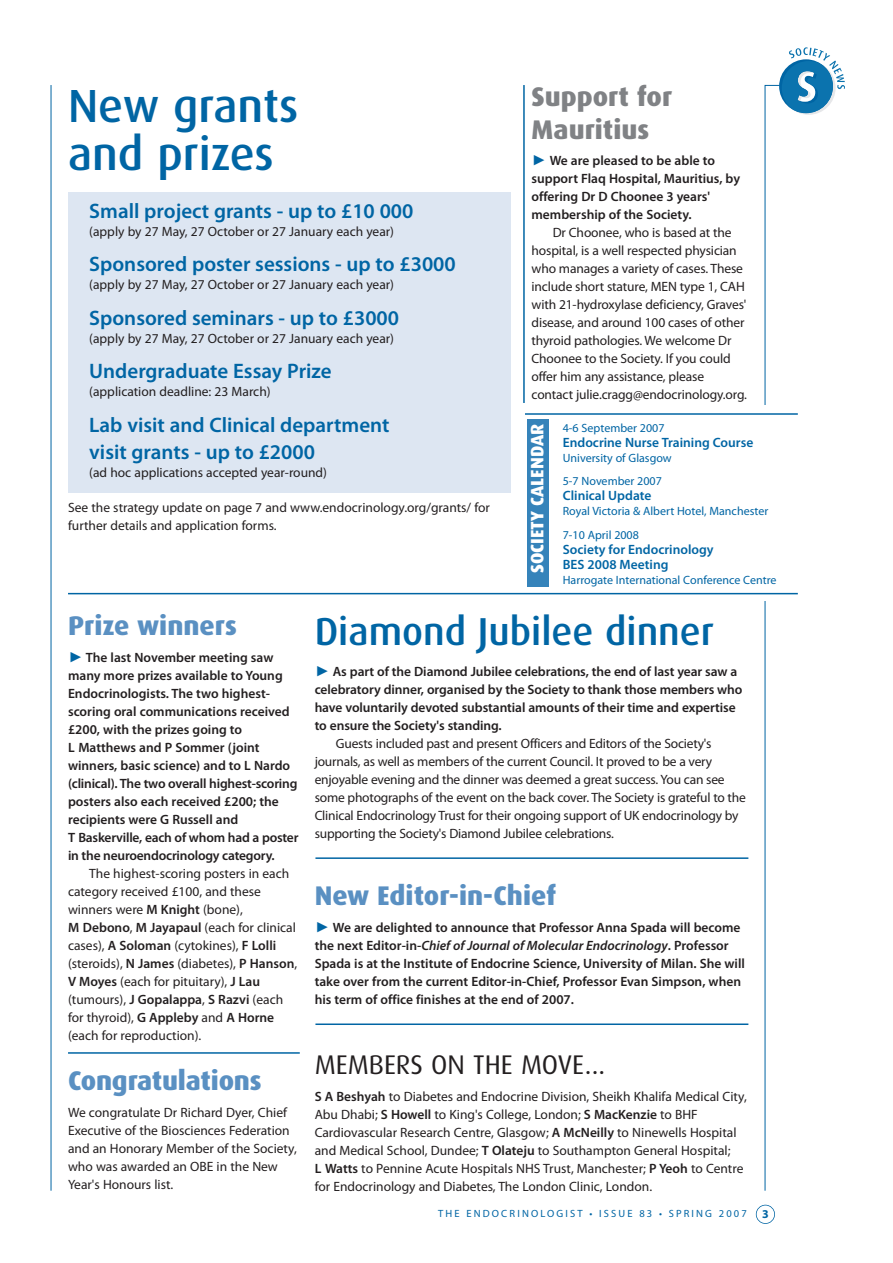
<style>
.page{position:relative;width:893px;height:1263px;background:#fff}
.page>*{position:absolute;margin:0;border:0;box-sizing:border-box;transform-origin:0 0}
.t1{font:500 46.5px/48px "Dax";color:#0065a4}
.t2{font:500 39px "Dax";color:#0065a4}
.t3{font:800 27px "Dax";letter-spacing:-.005em;color:#5a90c2}
.t4{font:800 27px/32.4px "Dax";color:#808285}
.t5{font:27px "Dax";color:#231f20}
.t6{font:600 21px/27px "Myriad Pro";color:#0065a4}
.t7{font:800 18px "Dax";color:#fff}
.t8{font:13.5px/18px "Myriad Pro";letter-spacing:-.005em;color:#231f20}
.t9{font:600 13.5px/18px "Myriad Pro";color:#231f20}
.t10{font:600 13.5px/15px "Myriad Pro";color:#0065a4}
.t11{font:12px/23.5px "Myriad Pro";color:#0065a4}
.t12{font:700 12px "Myriad Pro";color:#0065a4}
.t13{font:10.5px "Myriad Pro";letter-spacing:.205em;color:#0065a4}
.s1{font-weight:600}
.s2{font-style:italic}
</style>
<div class="page">
<div style="left:68px;top:193px;width:442px;height:300px;background:#dde6f2"></div>
<div style="left:756px;top:1205px;width:19px;height:19px;border:2px solid #0065a4;border-radius:50%"></div>
<svg style="left:764px;top:47px;width:81px;height:1144px"></svg>
<hr style="left:51px;top:85px;width:1px;height:1106px;background:#0065a4">
<hr style="left:523px;top:85px;width:2px;height:318px;background:#0065a4">
<div style="left:527px;top:419px;width:21px;height:168px;background:#3583ba"></div>
<hr style="left:525px;top:413px;width:273px;height:2px;background:#0065a4">
<hr style="left:68px;top:593px;width:730px;height:1px;background:#0065a4">
<hr style="left:315px;top:857px;width:433px;height:2px;background:#0065a4">
<hr style="left:315px;top:1023px;width:433px;height:2px;background:#0065a4">
<hr style="left:68px;top:1052px;width:232px;height:2px;background:#0065a4">
<h1 class="t1" style="left:68px;top:84px;width:232px">New grants and prizes</h1>
<h3 class="t6" style="left:89px;top:199px;width:326px">Small project grants - up to £10 000</h3>
<p class="t8" style="left:89px;top:223px;width:306px">(apply by 27 May, 27 October or 27 January each year)</p>
<h3 class="t6" style="left:89px;top:252px;width:368px">Sponsored poster sessions - up to £3000</h3>
<p class="t8" style="left:89px;top:277px;width:306px">(apply by 27 May, 27 October or 27 January each year)</p>
<h3 class="t6" style="left:89px;top:306px;width:311px">Sponsored seminars - up to £3000</h3>
<p class="t8" style="left:89px;top:330px;width:306px">(apply by 27 May, 27 October or 27 January each year)</p>
<h3 class="t6" style="left:89px;top:359px;width:244px">Undergraduate Essay Prize</h3>
<p class="t8" style="left:89px;top:384px;width:183px">(application deadline: 23 March)</p>
<h3 class="t6" style="left:89px;top:413px;width:302px">Lab visit and Clinical department visit grants - up to £2000</h3>
<p class="t8" style="left:89px;top:464px;width:239px">(ad hoc applications accepted year-round)</p>
<p class="t8" style="left:68px;top:499px;width:423px">See the strategy update on page 7 and www.endocrinology.org/grants/ for further details and application forms.</p>
<h3 class="t4" style="left:531px;top:82px;width:142px">Support for<br>Mauritius</h3>
<p class="t9" style="left:531px;top:153px;width:210px;text-indent:18px">We are pleased to be able to support Flaq Hospital, Mauritius, by offering Dr D Choonee 3 years' membership of the Society.</p>
<p class="t8" style="left:531px;top:225px;width:217px;text-indent:21px">Dr Choonee, who is based at the hospital, is a well respected physician who manages a variety of cases. These include short stature, MEN type 1, CAH with 21-hydroxylase deficiency, Graves' disease, and around 100 cases of other thyroid pathologies. We welcome Dr Choonee to the Society. If you could offer him any assistance, please contact julie.cragg@endocrinology.org.</p>
<h3 class="t7" style="left:529px;top:573px;width:151px;rotate:-90deg">SOCIETY CALENDAR</h3>
<p class="t11" style="left:563px;top:417px;width:103px">4-6 September 2007</p>
<p class="t10" style="left:563px;top:435px;width:192px">Endocrine Nurse Training Course</p>
<p class="t11" style="left:563px;top:447px;width:110px">University of Glasgow<br>5-7 November 2007</p>
<p class="t10" style="left:563px;top:489px;width:90px">Clinical Update</p>
<p class="t11" style="left:563px;top:500px;width:207px">Royal Victoria &amp; Albert Hotel, Manchester<br>7-10 April 2008</p>
<p class="t10" style="left:563px;top:542px;width:152px">Society for Endocrinology<br>BES 2008 Meeting</p>
<p class="t11" style="left:563px;top:569px;width:215px">Harrogate International Conference Centre</p>
<h3 class="t3" style="left:68px;top:614px;width:170px">Prize winners</h3>
<p class="t9" style="left:68px;top:649px;width:232px;text-indent:18px">The last November meeting saw many more prizes available to Young Endocrinologists. The two highest&shy;scoring oral communications received £200, with the prizes going to<br>L Matthews and P Sommer (joint winners, basic science) and to L Nardo (clinical). The two overall highest-scoring posters also each received £200; the recipients were G Russell and<br>T Baskerville, each of whom had a poster in the neuroendocrinology category.</p>
<p class="t8" style="left:68px;top:865px;width:231px;text-indent:21px">The highest-scoring posters in each category received £100, and these winners were <span class="s1">M Knight</span> (bone),<br><span class="s1">M Debono</span>, <span class="s1">M Jayapaul</span> (each for clinical cases), <span class="s1">A Soloman</span> (cytokines), <span class="s1">F Lolli </span>(steroids), <span class="s1">N James</span> (diabetes), <span class="s1">P Hanson</span>, <span class="s1">V Moyes</span> (each for pituitary), <span class="s1">J Lau </span>(tumours), <span class="s1">J Gopalappa</span>, <span class="s1">S Razvi</span> (each for thyroid), <span class="s1">G Appleby</span> and <span class="s1">A Horne </span>(each for reproduction).</p>
<h3 class="t3" style="left:68px;top:1069px;width:195px">Congratulations</h3>
<p class="t8" style="left:68px;top:1104px;width:230px">We congratulate Dr Richard Dyer, Chief Executive of the Biosciences Federation and an Honorary Member of the Society, who was awarded an OBE in the New Year's Honours list.</p>
<h2 class="t2" style="left:315px;top:614px;width:401px">Diamond Jubilee dinner</h2>
<p class="t9" style="left:315px;top:663px;width:429px;text-indent:18px">As part of the Diamond Jubilee celebrations, the end of last year saw a celebratory dinner, organised by the Society to thank those members who have voluntarily devoted substantial amounts of their time and expertise to ensure the Society's standing.</p>
<p class="t8" style="left:315px;top:735px;width:433px;text-indent:21px">Guests included past and present Officers and Editors of the Society's journals, as well as members of the current Council. It proved to be a very enjoyable evening and the dinner was deemed a great success. You can see some photographs of the event on the back cover. The Society is grateful to the Clinical Endocrinology Trust for their ongoing support of UK endocrinology by supporting the Society's Diamond Jubilee celebrations.</p>
<h3 class="t3" style="left:315px;top:884px;width:243px">New Editor-in-Chief</h3>
<p class="t9" style="left:315px;top:919px;width:432px;text-indent:18px">We are delighted to announce that Professor Anna Spada will become the next Editor-in-<span class="s2">Chief of Journal of Molecular Endocrinology</span>. Professor Spada is at the Institute of Endocrine Science, University of Milan. She will take over from the current Editor-in-Chief, Professor Evan Simpson, when his term of office finishes at the end of 2007.</p>
<h3 class="t5" style="left:315px;top:1053px;width:292px">MEMBERS ON THE MOVE...</h3>
<p class="t8" style="left:315px;top:1088px;width:434px"><span class="s1">S A Beshyah</span> to Diabetes and Endocrine Division, Sheikh Khalifa Medical City, Abu Dhabi; <span class="s1">S Howell</span> to King's College, London; <span class="s1">S MacKenzie</span> to BHF Cardiovascular Research Centre, Glasgow; <span class="s1">A McNeilly</span> to Ninewells Hospital and Medical School, Dundee; <span class="s1">T Olateju</span> to Southampton General Hospital;<br><span class="s1">L Watts</span> to Pennine Acute Hospitals NHS Trust, Manchester; <span class="s1">P Yeoh</span> to Centre for Endocrinology and Diabetes, The London Clinic, London.</p>
<p class="t13" style="left:438px;top:1209px;width:310px">THE ENDOCRINOLOGIST • ISSUE 83 • SPRING 2007</p>
<p class="t12" style="left:762px;top:1210px;width:8px">3</p>
</div>
